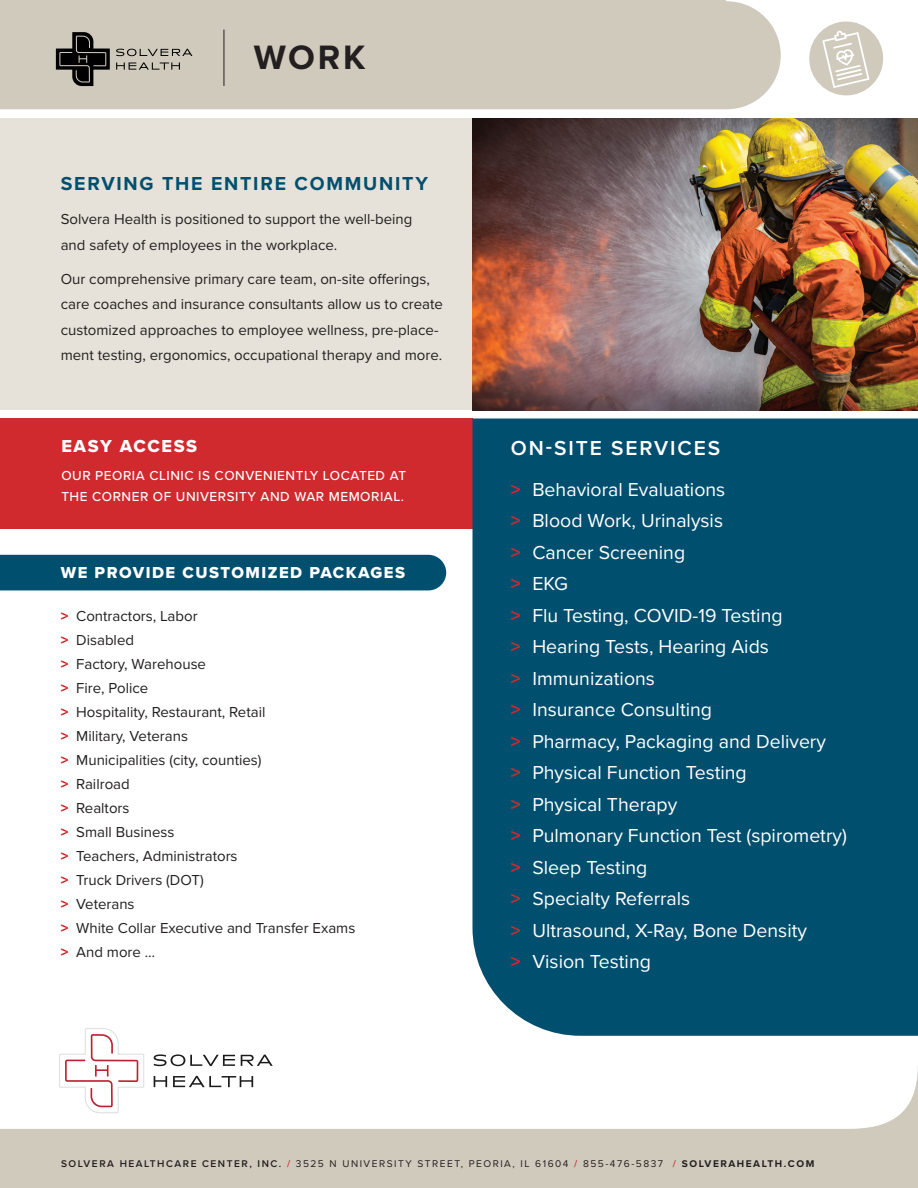
<style>
.page{position:relative;width:918px;height:1188px;background:#fff}
.page>*{position:absolute;margin:0;border:0;box-sizing:border-box;transform-origin:0 0}
.t1{font:700 35.1px "Proxima Nova";color:#231f20}
.t2{font:600 21px "Proxima Nova";letter-spacing:.09em;color:#fff}
.t3{font:19.5px/31.5px "Proxima Nova";color:#fff}
.t4{font:700 19.5px "Proxima Nova";letter-spacing:.09em;color:#014f6e}
.t5{font:18px "Proxima Nova Extrabld";letter-spacing:.09em;color:#fff}
.t6{font:16.5px "Proxima Nova Extrabld";letter-spacing:.09em;color:#fff}
.t7{font:15px/24px "Proxima Nova";color:#231f20}
.t8{font:500 13.5px/21px "Proxima Nova";letter-spacing:.04em;color:#fff}
.t9{font:10.2px "Proxima Nova";letter-spacing:.15em;color:#231f20}
.s1{font-family:"Proxima Nova Extrabld";color:#d0292e}
.s2{font-weight:700;color:#d0292e}
.s3{font-weight:600}
.s4{font-weight:600;color:#d0292e}
.s5{font-weight:700}
</style>
<div class="page">
<div style="left:0;top:0;width:781px;height:109px;background:#d0cabd"></div>
<svg style="left:56px;top:32px;width:54px;height:54px;background:#5f5c56"></svg>
<svg style="left:116px;top:49px;width:76px;height:7px"></svg>
<svg style="left:116px;top:62px;width:64px;height:8px"></svg>
<hr style="left:224px;top:30px;width:1px;height:56px;background:#231f20">
<div style="left:809px;top:22px;width:74px;height:73px;background:#d0cabd;border-radius:50%"></div>
<svg style="left:822px;top:30px;width:47px;height:58px"></svg>
<div style="left:0;top:1038px;width:918px;height:150px;background:#d0cabd"></div>
<div style="left:0;top:1038px;width:918px;height:91px;background:#fff"></div>
<svg style="left:59px;top:1028px;width:85px;height:85px;background:#f8edee"></svg>
<svg style="left:154px;top:1054px;width:81px;height:12px"></svg>
<svg style="left:241px;top:1055px;width:32px;height:11px"></svg>
<svg style="left:154px;top:1076px;width:13px;height:11px"></svg>
<svg style="left:173px;top:1076px;width:80px;height:11px"></svg>
<div style="left:0;top:418px;width:472px;height:111px;background:#d0292e"></div>
<div style="left:0;top:119px;width:592px;height:291px;background:#e6e2d9"></div>
<img style="left:472px;top:119px;width:446px;height:291px">
<div style="left:0;top:555px;width:446px;height:35px;background:#014f6e"></div>
<div style="left:472px;top:418px;width:446px;height:618px;background:#014f6e"></div>
<h1 class="t1" style="left:254px;top:31px;width:113px">WORK</h1>
<h3 class="t4" style="left:61px;top:169px;width:369px">SERVING THE ENTIRE COMMUNITY</h3>
<p class="t7" style="left:61px;top:206px;width:353px;line-height:25.5px">Solvera Health is positioned to support the well-being and safety of employees in the workplace.</p>
<p class="t7" style="left:61px;top:266px;width:384px;line-height:25.5px">Our comprehensive primary care team, on-site offerings, care coaches and insurance consultants allow us to create customized approaches to employee wellness, pre-place&shy;ment testing, ergonomics, occupational therapy and more.</p>
<p class="t5" style="left:61px;top:433px;width:137px">EASY ACCESS</p>
<p class="t8" style="left:61px;top:465px;width:346px">OUR PEORIA CLINIC IS CONVENIENTLY LOCATED AT<br>THE CORNER OF UNIVERSITY AND WAR MEMORIAL.</p>
<p class="t6" style="left:61px;top:560px;width:346px">WE PROVIDE CUSTOMIZED PACKAGES</p>
<p class="t7" style="left:61px;top:603px;width:296px"><span class="s1">&gt;</span> Contractors, Labor<br><span class="s1">&gt;</span> Disabled<br><span class="s1">&gt;</span> Factory, Warehouse<br><span class="s1">&gt;</span> Fire, Police<br><span class="s1">&gt;</span> Hospitality, Restaurant, Retail<br><span class="s1">&gt;</span> Military, Veterans<br><span class="s1">&gt;</span> Municipalities (city, counties)<br><span class="s1">&gt;</span> Railroad<br><span class="s1">&gt;</span> Realtors<br><span class="s1">&gt;</span> Small Business<br><span class="s1">&gt;</span> Teachers, Administrators<br><span class="s1">&gt;</span> Truck Drivers (DOT)<br><span class="s1">&gt;</span> Veterans<br><span class="s1">&gt;</span> White Collar Executive and Transfer Exams <span class="s1">&gt;</span> And more …</p>
<h2 class="t2" style="left:511px;top:432px;width:211px">ON-SITE SERVICES</h2>
<p class="t3" style="left:511px;top:473px;width:337px"><span class="s2">&gt;</span> Behavioral Evaluations<br><span class="s2">&gt;</span> Blood Work, Urinalysis<br><span class="s2">&gt;</span> Cancer Screening<br><span class="s2">&gt;</span> EKG<br><span class="s2">&gt;</span> Flu Testing, COVID-19 Testing<br><span class="s2">&gt;</span> Hearing Tests, Hearing Aids<br><span class="s2">&gt;</span> Immunizations<br><span class="s2">&gt;</span> Insurance Consulting<br><span class="s2">&gt;</span> Pharmacy, Packaging and Delivery<br><span class="s2">&gt;</span> Physical Function Testing<br><span class="s2">&gt;</span> Physical Therapy<br><span class="s2">&gt;</span> Pulmonary Function Test (spirometry) <span class="s2">&gt;</span> Sleep Testing<br><span class="s2">&gt;</span> Specialty Referrals<br><span class="s2">&gt;</span> Ultrasound, X-Ray, Bone Density<br><span class="s2">&gt;</span> Vision Testing</p>
<p class="t9" style="left:61px;top:1156px;width:755px"><span class="s3">SOLVERA HEALTHCARE CENTER, INC.</span> <span class="s4">/</span> 3525 N UNIVERSITY STREET, PEORIA, IL 61604 <span class="s4">/</span> 855-476-5837 <span class="s4">/</span> <span class="s5">SOLVERAHEALTH.COM</span></p>
</div>
